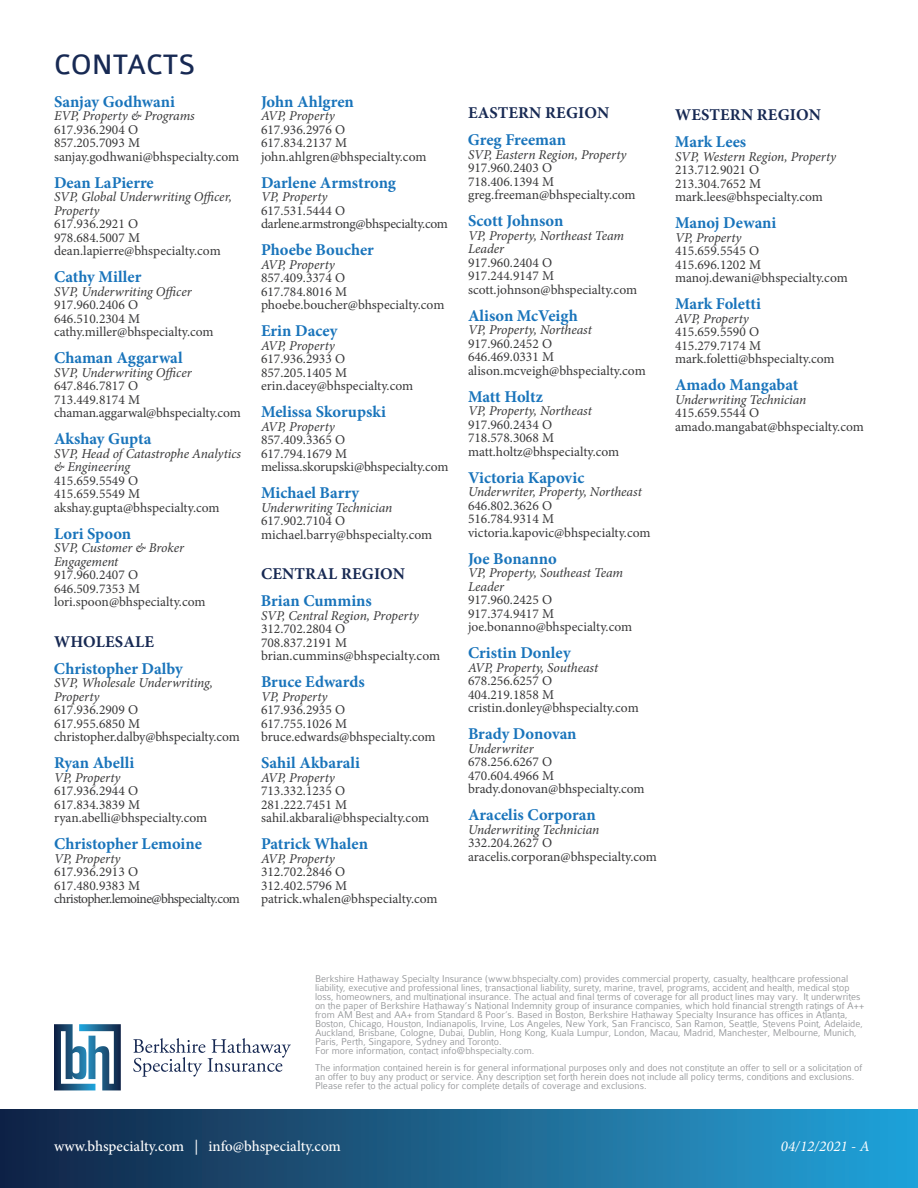
<style>
.page{position:relative;width:918px;height:1188px;background:#fff}
.page>*{position:absolute;margin:0;border:0;box-sizing:border-box;transform-origin:0 0}
.t1{font:30px "Colaborate";color:#172953}
.t2{font:700 16.5px "Minion Pro";color:#1974bb}
.t3{font:700 16.5px "Minion Pro";letter-spacing:.01em;color:#172953}
.t4{font:500 15px "Minion Pro";color:#fff}
.t5{font:italic 15px "Minion Pro";color:#fff}
.t6{font:13.5px/13.5px "Minion Pro";color:#383839}
.t7{font:italic 13.5px/13.5px "Minion Pro";letter-spacing:-.005em;color:#383839}
.t8{font:13.5px/13.5px "Minion Pro";letter-spacing:-.04em;color:#383839}
.t9{font:13.5px/13.5px "Minion Pro";letter-spacing:-.02em;color:#383839}
.t10{font:300 10.5px/9px "Colaborate";color:#939598}
.s1{font-style:italic}
</style>
<div class="page">
<div style="left:0;top:1109px;width:918px;height:79px;background:linear-gradient(to right,#132242,#25a4d9)"></div>
<svg style="left:54px;top:1024px;width:67px;height:66px"></svg>
<svg style="left:133px;top:1038px;width:158px;height:39px"></svg>
<h1 class="t1" style="left:54px;top:49px;width:143px">CONTACTS</h1>
<p class="t2" style="left:54px;top:90px;width:122px">Sanjay Godhwani</p>
<p class="t7" style="left:54px;top:109px;width:142px">EVP, Property &amp; Programs</p>
<p class="t6" style="left:54px;top:123px;width:187px">617.936.2904 O<br>857.205.7093 M sanjay.godhwani@bhspecialty.com</p>
<p class="t2" style="left:54px;top:171px;width:101px">Dean LaPierre</p>
<p class="t7" style="left:54px;top:190px;width:179px">SVP, Global Underwriting Officer,<br>Property</p>
<p class="t6" style="left:54px;top:217px;width:168px">617.936.2921 O<br>978.684.5007 M dean.lapierre@bhspecialty.com</p>
<p class="t2" style="left:54px;top:265px;width:89px">Cathy Miller</p>
<p class="t7" style="left:54px;top:285px;width:139px">SVP, Underwriting Officer</p>
<p class="t6" style="left:54px;top:298px;width:161px">917.960.2406 O<br>646.510.2304 M cathy.miller@bhspecialty.com</p>
<p class="t2" style="left:54px;top:346px;width:130px">Chaman Aggarwal</p>
<p class="t7" style="left:54px;top:366px;width:139px">SVP, Underwriting Officer</p>
<p class="t6" style="left:54px;top:379px;width:188px">647.846.7817 O<br>713.449.8174 M chaman.aggarwal@bhspecialty.com</p>
<p class="t2" style="left:54px;top:427px;width:99px">Akshay Gupta</p>
<p class="t7" style="left:54px;top:447px;width:189px">SVP, Head of Catastrophe Analytics &amp; Engineering</p>
<p class="t6" style="left:54px;top:474px;width:167px">415.659.5549 O<br>415.659.5549 M akshay.gupta@bhspecialty.com</p>
<p class="t2" style="left:54px;top:522px;width:79px">Lori Spoon</p>
<p class="t7" style="left:54px;top:541px;width:132px">SVP, Customer &amp; Broker<br>Engagement</p>
<p class="t6" style="left:54px;top:568px;width:153px">917.960.2407 O<br>646.509.7353 M lori.spoon@bhspecialty.com</p>
<p class="t3" style="left:54px;top:630px;width:101px">WHOLESALE</p>
<p class="t2" style="left:54px;top:657px;width:130px">Christopher Dalby</p>
<p class="t7" style="left:54px;top:676px;width:161px">SVP, Wholesale Underwriting,<br>Property</p>
<p class="t6" style="left:54px;top:703px;width:187px">617.936.2909 O<br>617.955.6850 M christopher.dalby@bhspecialty.com</p>
<p class="t2" style="left:54px;top:751px;width:82px">Ryan Abelli</p>
<p class="t7" style="left:54px;top:771px;width:68px">VP, Property</p>
<p class="t6" style="left:54px;top:784px;width:155px">617.936.2944 O<br>617.834.3839 M ryan.abelli@bhspecialty.com</p>
<p class="t2" style="left:54px;top:832px;width:150px">Christopher Lemoine</p>
<p class="t7" style="left:54px;top:852px;width:68px">VP, Property</p>
<p class="t8" style="left:54px;top:865px;width:187px">617.936.2913 O<br>617.480.9383 M christopher.lemoine@bhspecialty.com</p>
<p class="t2" style="left:261px;top:90px;width:94px">John Ahlgren</p>
<p class="t7" style="left:261px;top:109px;width:75px">AVP, Property</p>
<p class="t6" style="left:261px;top:123px;width:167px">617.936.2976 O<br>617.834.2137 M john.ahlgren@bhspecialty.com</p>
<p class="t2" style="left:261px;top:171px;width:137px">Darlene Armstrong</p>
<p class="t7" style="left:261px;top:190px;width:68px">VP, Property</p>
<p class="t9" style="left:261px;top:204px;width:189px">617.531.5444 O darlene.armstrong@bhspecialty.com</p>
<p class="t2" style="left:261px;top:238px;width:114px">Phoebe Boucher</p>
<p class="t7" style="left:261px;top:258px;width:75px">AVP, Property</p>
<p class="t6" style="left:261px;top:271px;width:185px">857.409.3374 O<br>617.784.8016 M phoebe.boucher@bhspecialty.com</p>
<p class="t2" style="left:261px;top:319px;width:78px">Erin Dacey</p>
<p class="t7" style="left:261px;top:339px;width:75px">AVP, Property</p>
<p class="t6" style="left:261px;top:352px;width:154px">617.936.2933 O<br>857.205.1405 M erin.dacey@bhspecialty.com</p>
<p class="t2" style="left:261px;top:400px;width:126px">Melissa Skorupski</p>
<p class="t7" style="left:261px;top:420px;width:75px">AVP, Property</p>
<p class="t6" style="left:261px;top:433px;width:189px">857.409.3365 O<br>617.794.1679 M melissa.skorupski@bhspecialty.com</p>
<p class="t2" style="left:261px;top:481px;width:100px">Michael Barry</p>
<p class="t7" style="left:261px;top:501px;width:133px">Underwriting Technician</p>
<p class="t6" style="left:261px;top:514px;width:173px">617.902.7104 O michael.barry@bhspecialty.com</p>
<p class="t3" style="left:261px;top:562px;width:146px">CENTRAL REGION</p>
<p class="t2" style="left:261px;top:589px;width:112px">Brian Cummins</p>
<p class="t7" style="left:261px;top:609px;width:159px">SVP, Central Region, Property</p>
<p class="t6" style="left:261px;top:622px;width:181px">312.702.2804 O<br>708.837.2191 M brian.cummins@bhspecialty.com</p>
<p class="t2" style="left:261px;top:670px;width:105px">Bruce Edwards</p>
<p class="t7" style="left:261px;top:690px;width:68px">VP, Property</p>
<p class="t6" style="left:261px;top:703px;width:176px">617.936.2935 O<br>617.755.1026 M bruce.edwards@bhspecialty.com</p>
<p class="t2" style="left:261px;top:751px;width:101px">Sahil Akbarali</p>
<p class="t7" style="left:261px;top:771px;width:75px">AVP, Property</p>
<p class="t6" style="left:261px;top:784px;width:170px">713.332.1235 O<br>281.222.7451 M sahil.akbarali@bhspecialty.com</p>
<p class="t2" style="left:261px;top:832px;width:109px">Patrick Whalen</p>
<p class="t7" style="left:261px;top:852px;width:75px">AVP, Property</p>
<p class="t6" style="left:261px;top:865px;width:178px">312.702.2846 O<br>312.402.5796 M patrick.whalen@bhspecialty.com</p>
<p class="t3" style="left:468px;top:101px;width:143px">EASTERN REGION</p>
<p class="t2" style="left:468px;top:128px;width:100px">Greg Freeman</p>
<p class="t7" style="left:468px;top:148px;width:160px">SVP, Eastern Region, Property</p>
<p class="t6" style="left:468px;top:161px;width:169px">917.960.2403 O<br>718.406.1394 M greg.freeman@bhspecialty.com</p>
<p class="t2" style="left:468px;top:209px;width:97px">Scott Johnson</p>
<p class="t7" style="left:468px;top:229px;width:158px">VP, Property, Northeast Team<br>Leader</p>
<p class="t6" style="left:468px;top:256px;width:171px">917.960.2404 O<br>917.244.9147 M scott.johnson@bhspecialty.com</p>
<p class="t2" style="left:468px;top:304px;width:111px">Alison McVeigh</p>
<p class="t7" style="left:468px;top:323px;width:125px">VP, Property, Northeast</p>
<p class="t6" style="left:468px;top:337px;width:179px">917.960.2452 O<br>646.469.0331 M alison.mcveigh@bhspecialty.com</p>
<p class="t2" style="left:468px;top:385px;width:77px">Matt Holtz</p>
<p class="t7" style="left:468px;top:404px;width:125px">VP, Property, Northeast</p>
<p class="t6" style="left:468px;top:418px;width:153px">917.960.2434 O<br>718.578.3068 M matt.holtz@bhspecialty.com</p>
<p class="t2" style="left:468px;top:466px;width:118px">Victoria Kapovic</p>
<p class="t7" style="left:468px;top:485px;width:175px">Underwriter, Property, Northeast</p>
<p class="t6" style="left:468px;top:499px;width:184px">646.802.3626 O<br>516.784.9314 M victoria.kapovic@bhspecialty.com</p>
<p class="t2" style="left:468px;top:547px;width:90px">Joe Bonanno</p>
<p class="t7" style="left:468px;top:566px;width:157px">VP, Property, Southeast Team<br>Leader</p>
<p class="t6" style="left:468px;top:593px;width:166px">917.960.2425 O<br>917.374.9417 M joe.bonanno@bhspecialty.com</p>
<p class="t2" style="left:468px;top:641px;width:104px">Cristin Donley</p>
<p class="t7" style="left:468px;top:661px;width:132px">AVP, Property, Southeast</p>
<p class="t6" style="left:468px;top:674px;width:172px">678.256.6257 O<br>404.219.1858 M cristin.donley@bhspecialty.com</p>
<p class="t2" style="left:468px;top:722px;width:110px">Brady Donovan</p>
<p class="t7" style="left:468px;top:742px;width:67px">Underwriter</p>
<p class="t6" style="left:468px;top:755px;width:178px">678.256.6267 O<br>470.604.4966 M brady.donovan@bhspecialty.com</p>
<p class="t2" style="left:468px;top:803px;width:129px">Aracelis Corporan</p>
<p class="t7" style="left:468px;top:823px;width:133px">Underwriting Technician</p>
<p class="t6" style="left:468px;top:836px;width:190px">332.204.2627 O aracelis.corporan@bhspecialty.com</p>
<p class="t3" style="left:675px;top:103px;width:147px">WESTERN REGION</p>
<p class="t2" style="left:675px;top:130px;width:73px">Mark Lees</p>
<p class="t6" style="left:675px;top:150px;width:163px"><span class="s1">SVP, Western Region, Property<br></span>213.712<span class="s1">.</span>9021 O<br>213.304.7652 M mark.lees@bhspecialty.com</p>
<p class="t2" style="left:675px;top:211px;width:103px">Manoj Dewani</p>
<p class="t7" style="left:675px;top:231px;width:68px">VP, Property</p>
<p class="t6" style="left:675px;top:244px;width:174px">415.659.5545 O<br>415.696.1202 M manoj.dewani@bhspecialty.com</p>
<p class="t2" style="left:675px;top:292px;width:87px">Mark Foletti</p>
<p class="t7" style="left:675px;top:312px;width:75px">AVP, Property</p>
<p class="t6" style="left:675px;top:325px;width:161px">415.659.5590 O<br>415.279.7174 M mark.foletti@bhspecialty.com</p>
<p class="t2" style="left:675px;top:373px;width:125px">Amado Mangabat</p>
<p class="t7" style="left:675px;top:393px;width:133px">Underwriting Technician</p>
<p class="t6" style="left:675px;top:406px;width:190px">415.659.5544 O amado.mangabat@bhspecialty.com</p>
<p class="t10" style="left:315px;top:974px;width:551px">Berkshire Hathaway Specialty Insurance (www.bhspecialty.com) provides commercial property, casualty, healthcare professional liability, executive and professional lines, transactional liability, surety, marine, travel, programs, accident and health, medical stop loss, homeowners, and multinational insurance. The actual and final terms of coverage for all product lines may vary. It underwrites on the paper of Berkshire Hathaway’s National Indemnity group of insurance companies, which hold financial strength ratings of A++ from AM Best and AA+ from Standard &amp; Poor’s. Based in Boston, Berkshire Hathaway Specialty Insurance has offices in Atlanta, Boston, Chicago, Houston, Indianapolis, Irvine, Los Angeles, New York, San Francisco, San Ramon, Seattle, Stevens Point, Adelaide, Auckland, Brisbane, Cologne, Dubai, Dublin, Hong Kong, Kuala Lumpur, London, Macau, Madrid, Manchester, Melbourne, Munich, Paris, Perth, Singapore, Sydney and Toronto.<br>For more information, contact info@bhspecialty.com.</p>
<p class="t10" style="left:315px;top:1064px;width:549px">The information contained herein is for general informational purposes only and does not constitute an offer to sell or a solicitation of an offer to buy any product or service. Any description set forth herein does not include all policy terms, conditions and exclusions.<br>Please refer to the actual policy for complete details of coverage and exclusions.</p>
<p class="t4" style="left:54px;top:1136px;width:288px">www.bhspecialty.com | info@bhspecialty.com</p>
<p class="t5" style="left:781px;top:1136px;width:90px">04/12/2021 - A</p>
</div>
